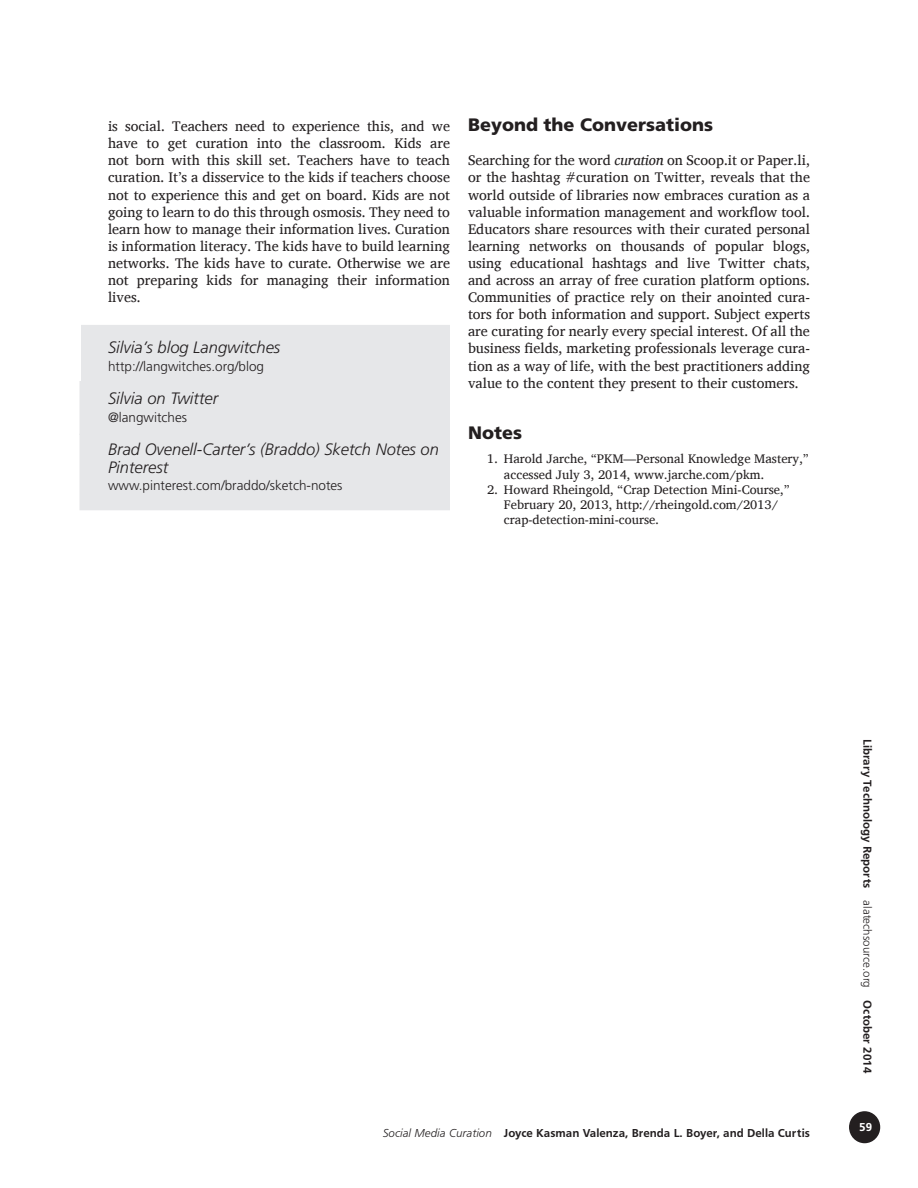
<style>
.page{position:relative;width:918px;height:1188px;background:#fff}
.page>*{position:absolute;margin:0;border:0;box-sizing:border-box;transform-origin:0 0}
.t1{font:900 18px "Frutiger";color:#231f20}
.t2{font:italic 300 16.5px/18px "Frutiger";color:#231f20}
.t3{font:14.25px/17.1px "Charis SIL";color:#231f20;text-align:justify}
.t4{font:300 13.5px "Frutiger";color:#231f20}
.t5{font:12.75px/15.3px "Charis SIL";color:#231f20}
.t6{font:12px "Frugal Sans Bold DTC";color:#231f20}
.t7{font:12px "Frugal Sans Bold DTC";color:#fff}
.s1{font-style:italic}
.s2{font-family:"Frugal Sans Light Italic DTC"}
.s3{font-family:"Frugal Sans Light DTC"}
</style>
<div class="page">
<div style="left:850px;top:1112px;width:29px;height:31px;background:#231f20;border-radius:50%"></div>
<div style="left:849px;top:1111px;width:31px;height:32px;border:2px solid #231f20;border-radius:50%"></div>
<div style="left:81px;top:325px;width:369px;height:66px;background:#e6e7e9"></div>
<div style="left:80px;top:381px;width:370px;height:54px;background:#e6e7e9"></div>
<div style="left:80px;top:434px;width:370px;height:76px;background:#e6e7e9"></div>
<p class="t3" style="left:108px;top:118px;width:344px">is social. Teachers need to experience this, and we have to get curation into the classroom. Kids are not born with this skill set. Teachers have to teach curation. It’s a disservice to the kids if teachers choose not to experience this and get on board. Kids are not going to learn to do this through osmosis. They need to learn how to manage their information lives. Curation is information literacy. The kids have to build learning networks. The kids have to curate. Otherwise we are not preparing kids for managing their information lives.</p>
<p class="t2" style="left:108px;top:339px;width:174px">Silvia’s blog Langwitches</p>
<p class="t4" style="left:108px;top:358px;width:158px">http://langwitches.org/blog</p>
<p class="t2" style="left:108px;top:389px;width:112px">Silvia on Twitter</p>
<p class="t4" style="left:108px;top:410px;width:81px">@langwitches</p>
<p class="t2" style="left:108px;top:440px;width:332px">Brad Ovenell-Carter’s (Braddo) Sketch Notes on<br>Pinterest</p>
<p class="t4" style="left:108px;top:478px;width:236px">www.pinterest.com/braddo/sketch-notes</p>
<p class="t1" style="left:468px;top:114px;width:247px">Beyond the Conversations</p>
<p class="t3" style="left:468px;top:152px;width:344px">Searching for the word <span class="s1">curation</span> on Scoop.it or Paper.li, or the hashtag #curation on Twitter, reveals that the world outside of libraries now embraces curation as a valuable information management and workflow tool.<br>Educators share resources with their curated personal learning networks on thousands of popular blogs, using educational hashtags and live Twitter chats, and across an array of free curation platform options.<br>Communities of practice rely on their anointed cura&shy;tors for both information and support. Subject experts are curating for nearly every special interest. Of all the business fields, marketing professionals leverage cura&shy;tion as a way of life, with the best practitioners adding value to the content they present to their customers.</p>
<p class="t1" style="left:468px;top:422px;width:56px">Notes</p>
<p class="t5" style="left:504px;top:451px;width:306px;text-indent:-17px">1. Harold Jarche, “PKM—Personal Knowledge Mastery,” accessed July 3, 2014, www.jarche.com/pkm.</p>
<p class="t5" style="left:504px;top:482px;width:287px;text-indent:-17px">2. Howard Rheingold, “Crap Detection Mini-Course,”<br>February 20, 2013, http://rheingold.com/2013/ crap-detection-mini-course.</p>
<p class="t6" style="left:383px;top:1126px;width:429px"><span class="s2">Social Media Curation</span> Joyce Kasman Valenza, Brenda L. Boyer, and Della Curtis</p>
<p class="t6" style="left:874px;top:739px;width:336px;rotate:90deg">Library Technology Reports <span class="s3">alatechsource.org</span> October 2014</p>
<p class="t7" style="left:859px;top:1120px;width:14px">59</p>
</div>
